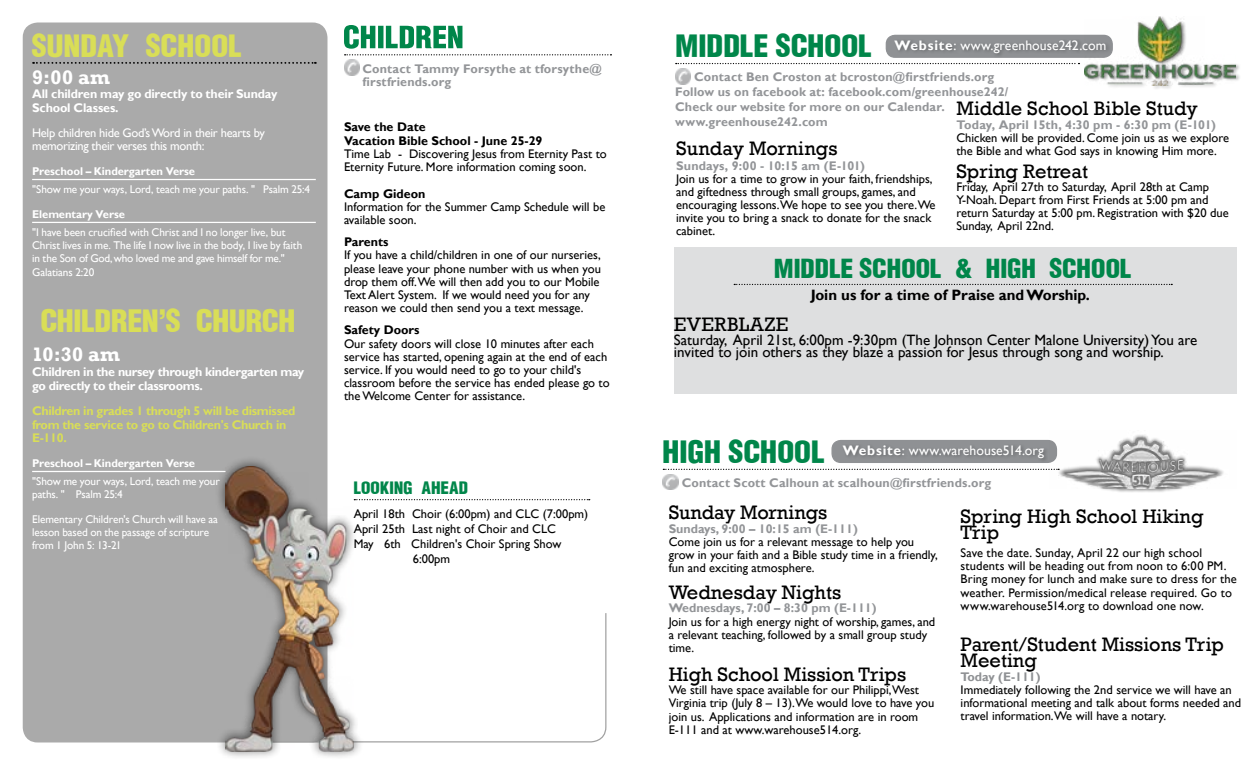
<style>
.page{position:relative;width:1260px;height:765px;background:#fff}
.page>*{position:absolute;margin:0;border:0;box-sizing:border-box;transform-origin:0 0}
.t1{font:33.75px "Helvetica Condensed Black Se";letter-spacing:-.015em;color:#d9de57}
.t2{font:33.75px "Helvetica Condensed Black Se";letter-spacing:-.005em;color:#00864a}
.t3{font:28.75px "Helvetica Condensed Black Se";letter-spacing:-.005em;color:#00864a}
.t4{font:20px/16.2px "Rockwell";color:#000}
.t5{font:700 20px "Rockwell";letter-spacing:.015em;color:#fff}
.t6{font:20px "Rockwell";letter-spacing:.025em;color:#000}
.t7{font:18.75px "Helvetica Condensed Black Se";color:#00864a}
.t8{font:15px/12.5px "Gill Sans";color:#000}
.t9{font:700 15px "Gill Sans";color:#000}
.t10{font:13.75px "Gill Sans";letter-spacing:.005em;color:#fff}
.t11{font:12.5px/13.1px "Gill Sans";color:#000}
.t12{font:700 12.5px/14.9px "Gill Sans";letter-spacing:.01em;color:#939598}
.t13{font:700 12.5px/13.1px "Gill Sans";letter-spacing:-.025em;color:#fff}
.t14{font:700 12.5px/13.8px "Gill Sans";letter-spacing:-.025em;color:#d9de57}
.t15{font:12.5px/13.8px "Gill Sans";letter-spacing:-.025em;color:#fff}
.t16{font:700 12.5px/13.8px "Gill Sans";color:#000}
.t17{font:700 12.5px "Gill Sans";color:#8f9194}
.t18{font:11.25px/13.1px "Gill Sans";letter-spacing:-.015em;color:#fff}
.t19{font:700 11.25px "Gill Sans";letter-spacing:-.01em;color:#fff}
.s1{font-weight:700}
</style>
<div class="page">
<svg style="left:663px;top:469px;width:387px;height:1px"></svg>
<img style="left:663px;top:474px;width:15px;height:16px">
<svg style="left:364px;top:613px;width:243px;height:130px"></svg>
<div style="left:23px;top:22px;width:304px;height:720px;background:#aaa;border-radius:15px"></div>
<svg style="left:676px;top:63px;width:403px;height:1px"></svg>
<img style="left:675px;top:68px;width:16px;height:16px">
<div style="left:886px;top:35px;width:226px;height:22px;background:#8f9194;border-radius:9px"></div>
<div style="left:886px;top:35px;width:227px;height:23px;border:1px solid #8f9194;border-radius:9px"></div>
<div style="left:893px;top:39px;width:217px;height:19px;background:#000;opacity:.25"></div>
<div style="left:832px;top:441px;width:224px;height:21px;background:#8f9194;border-radius:9px"></div>
<div style="left:831px;top:440px;width:226px;height:23px;border:1px solid #8f9194;border-radius:9px"></div>
<div style="left:841px;top:444px;width:208px;height:19px;background:#000;opacity:.25"></div>
<svg style="left:364px;top:499px;width:226px;height:1px"></svg>
<div style="left:215px;top:456px;width:149px;height:305px;background:#000;opacity:.5"></div>
<img style="left:225px;top:466px;width:129px;height:285px">
<div style="left:1084px;top:15px;width:156px;height:75px;background:#000;opacity:.5"></div>
<img style="left:1084px;top:17px;width:151px;height:68px">
<div style="left:1057px;top:434px;width:168px;height:59px;background:#000;opacity:.5"></div>
<img style="left:1050px;top:434px;width:175px;height:55px">
<svg style="left:344px;top:25px;width:267px;height:30px"></svg>
<img style="left:344px;top:60px;width:16px;height:15px">
<div style="left:674px;top:247px;width:563px;height:147px;background:#dedfe0"></div>
<svg style="left:33px;top:62px;width:283px;height:2px"></svg>
<hr style="left:32px;top:179px;width:284px;height:1px;background:#fff">
<hr style="left:32px;top:222px;width:284px;height:1px;background:#fff">
<hr style="left:32px;top:471px;width:193px;height:1px;background:#fff">
<svg style="left:734px;top:284px;width:438px;height:1px"></svg>
<h1 class="t1" style="left:32px;top:32px;width:211px">SUNDAY SCHOOL</h1>
<h3 class="t5" style="left:32px;top:65px;width:79px">9:00 am</h3>
<p class="t13" style="left:32px;top:88px;width:247px">All children may go directly to their Sunday<br>School Classes.</p>
<p class="t15" style="left:32px;top:126px;width:234px">Help children hide God’s Word in their hearts by memorizing their verses this month:</p>
<p class="t19" style="left:32px;top:164px;width:164px">Preschool – Kindergarten Verse</p>
<p class="t18" style="left:32px;top:183px;width:280px">"Show me your ways, Lord, teach me your paths. " Psalm 25:4</p>
<p class="t19" style="left:32px;top:207px;width:94px">Elementary Verse</p>
<p class="t18" style="left:32px;top:226px;width:272px">"I have been crucified with Christ and I no longer live, but Christ lives in me. The life I now live in the body, I live by faith in the Son of God, who loved me and gave himself for me." Galatians 2:20</p>
<h1 class="t1" style="left:41px;top:307px;width:257px">CHILDREN'S CHURCH</h1>
<h3 class="t5" style="left:32px;top:342px;width:89px">10:30 am</h3>
<p class="t13" style="left:32px;top:365px;width:274px;line-height:13.8px">Children in the nursey through kindergarten may go directly to their classrooms.</p>
<p class="t14" style="left:32px;top:404px;width:265px">Children in grades 1 through 5 will be dismissed from the service to go to Children's Church in<br>E-110.</p>
<p class="t19" style="left:32px;top:456px;width:164px">Preschool – Kindergarten Verse</p>
<p class="t18" style="left:32px;top:475px;width:189px">"Show me your ways, Lord, teach me your paths. " Psalm 25:4</p>
<p class="t18" style="left:32px;top:513px;width:187px">Elementary Children's Church will have aa lesson based on the passage of scripture from 1 John 5: 13-21</p>
<p class="t12" style="left:363px;top:62px;width:241px;line-height:13.8px">Contact Tammy Forsythe at tforsythe@ firstfriends.org</p>
<p class="t16" style="left:344px;top:121px;width:200px">Save the Date<br>Vacation Bible School - June 25-29</p>
<p class="t11" style="left:344px;top:148px;width:264px">Time Lab - Discovering Jesus from Eternity Past to<br>Eternity Future. More information coming soon.</p>
<p class="t16" style="left:344px;top:187px;width:83px">Camp Gideon</p>
<p class="t11" style="left:344px;top:200px;width:263px">Information for the Summer Camp Schedule will be available soon.</p>
<p class="t16" style="left:344px;top:236px;width:46px">Parents</p>
<p class="t11" style="left:344px;top:249px;width:258px">If you have a child/children in one of our nurseries, please leave your phone number with us when you drop them off.We will then add you to our Mobile Text Alert System. If we would need you for any reason we could then send you a text message.</p>
<p class="t16" style="left:344px;top:324px;width:77px">Safety Doors</p>
<p class="t11" style="left:344px;top:337px;width:267px">Our safety doors will close 10 minutes after each service has started, opening again at the end of each service. If you would need to go to your child's classroom before the service has ended please go to the Welcome Center for assistance.</p>
<h3 class="t7" style="left:354px;top:480px;width:116px">LOOKING AHEAD</h3>
<p class="t11" style="left:354px;top:507px;width:236px">April 18th Choir (6:00pm) and CLC (7:00pm)</p>
<p class="t11" style="left:354px;top:522px;width:204px">April 25th Last night of Choir and CLC</p>
<p class="t11" style="left:354px;top:537px;width:209px">May 6th Children's Choir Spring Show</p>
<p class="t11" style="left:413px;top:552px;width:39px">6:00pm</p>
<h1 class="t2" style="left:675px;top:32px;width:198px">MIDDLE SCHOOL</h1>
<p class="t12" style="left:675px;top:70px;width:335px;text-indent:19px">Contact Ben Croston at bcroston@firstfriends.org Follow us on facebook at: facebook.com/greenhouse242/ Check our website for more on our Calendar. www.greenhouse242.com</p>
<p class="t10" style="left:894px;top:37px;width:214px"><span class="s1">Website</span>: www.greenhouse242.com</p>
<h3 class="t4" style="left:956px;top:101px;width:243px">Middle School Bible Study</h3>
<p class="t12" style="left:956px;top:118px;width:261px">Today, April 15th, 4:30 pm - 6:30 pm (E-101)</p>
<p class="t11" style="left:956px;top:132px;width:274px">Chicken will be provided. Come join us as we explore the Bible and what God says in knowing Him more.</p>
<h3 class="t4" style="left:956px;top:163px;width:133px">Spring Retreat</h3>
<p class="t11" style="left:956px;top:180px;width:274px">Friday, April 27th to Saturday, April 28th at Camp Y-Noah. Depart from First Friends at 5:00 pm and return Saturday at 5:00 pm. Registration with $20 due Sunday, April 22nd.</p>
<h3 class="t4" style="left:676px;top:140px;width:163px">Sunday Mornings</h3>
<p class="t12" style="left:676px;top:158px;width:190px">Sundays, 9:00 - 10:15 am (E-101)</p>
<p class="t11" style="left:676px;top:172px;width:261px">Join us for a time to grow in your faith, friendships, and giftedness through small groups, games, and encouraging lessons.We hope to see you there.We invite you to bring a snack to donate for the snack cabinet.</p>
<h2 class="t3" style="left:774px;top:257px;width:359px">MIDDLE SCHOOL &amp; HIGH SCHOOL</h2>
<p class="t9" style="left:811px;top:286px;width:281px">Join us for a time of Praise and Worship.</p>
<h3 class="t6" style="left:674px;top:313px;width:116px">EVERBLAZE</h3>
<p class="t8" style="left:674px;top:334px;width:525px">Saturday, April 21st, 6:00pm -9:30pm (The Johnson Center Malone University) You are invited to join others as they blaze a passion for Jesus through song and worship.</p>
<h1 class="t2" style="left:663px;top:438px;width:164px">HIGH SCHOOL</h1>
<p class="t12" style="left:682px;top:476px;width:311px">Contact Scott Calhoun at scalhoun@firstfriends.org</p>
<p class="t10" style="left:843px;top:442px;width:203px"><span class="s1">Website</span>: www.warehouse514.org</p>
<h3 class="t4" style="left:669px;top:504px;width:160px">Sunday Mornings</h3>
<p class="t12" style="left:669px;top:522px;width:191px">Sundays, 9:00 – 10:15 am (E-111)</p>
<p class="t11" style="left:669px;top:536px;width:271px">Come join us for a relevant message to help you grow in your faith and a Bible study time in a friendly, fun and exciting atmosphere.</p>
<h3 class="t4" style="left:669px;top:584px;width:174px">Wednesday Nights</h3>
<p class="t12" style="left:669px;top:601px;width:209px">Wednesdays, 7:00 – 8:30 pm (E-111)</p>
<p class="t11" style="left:669px;top:615px;width:268px">Join us for a high energy night of worship, games, and a relevant teaching, followed by a small group study time.</p>
<h3 class="t4" style="left:669px;top:667px;width:239px">High School Mission Trips</h3>
<p class="t11" style="left:669px;top:684px;width:267px">We still have space available for our Philippi,West Virginia trip (July 8 – 13).We would love to have you join us. Applications and information are in room E-111 and at www.warehouse514.org.</p>
<h3 class="t4" style="left:961px;top:509px;width:244px">Spring High School Hiking<br>Trip</h3>
<p class="t11" style="left:961px;top:547px;width:278px">Save the date. Sunday, April 22 our high school students will be heading out from noon to 6:00 PM.<br>Bring money for lunch and make sure to dress for the weather. Permission/medical release required. Go to www.warehouse514.org to download one now.</p>
<h3 class="t4" style="left:961px;top:637px;width:265px">Parent/Student Missions Trip<br>Meeting</h3>
<p class="t17" style="left:961px;top:669px;width:82px">Today (E-111)</p>
<p class="t11" style="left:961px;top:683px;width:282px">Immediately following the 2nd service we will have an informational meeting and talk about forms needed and travel information.We will have a notary.</p>
</div>
